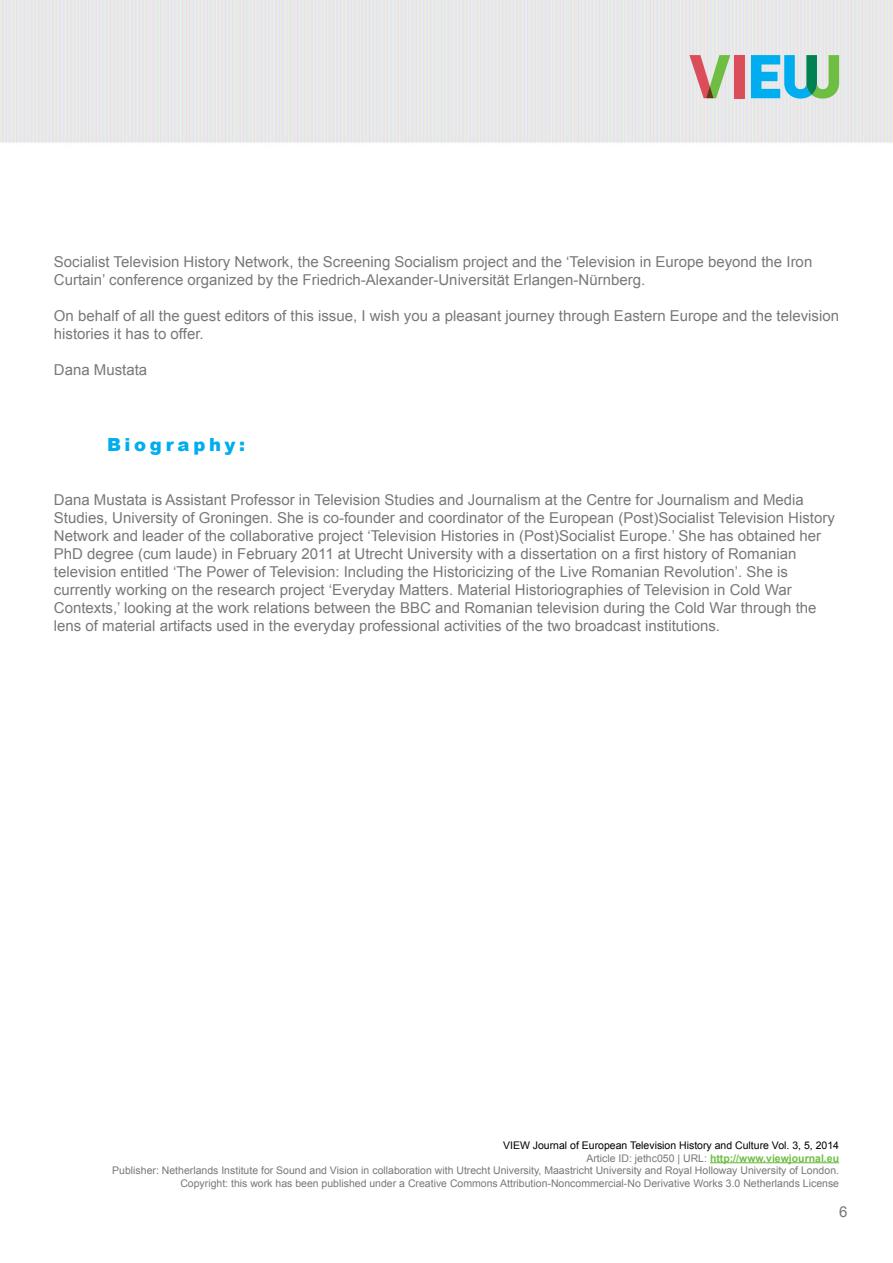
<style>
.page{position:relative;width:893px;height:1263px;background:#fff}
.page>*{position:absolute;margin:0;border:0;box-sizing:border-box;transform-origin:0 0}
.t1{font:900 18px "Arial";letter-spacing:.2em;color:#00adee}
.t2{font:15px/18px "Arial";color:#787878}
.t3{font:10.5px/12.6px "Arial";color:#787878;text-align:right}
.s1{color:#000}
.s2{font-weight:700;color:#6fbe44}
</style>
<div class="page">
<hr style="left:710px;top:1162px;width:129px;height:1px;background:#6fbe44">
<img style="left:0;top:0;width:893px;height:143px">
<div style="left:734px;top:55px;width:11px;height:43px;background:#db4d58"></div>
<svg style="left:751px;top:55px;width:88px;height:44px;background:#65c0c4"></svg>
<svg style="left:689px;top:55px;width:41px;height:43px;background:#c5b69d"></svg>
<p class="t2" style="left:54px;top:253px;width:760px">Socialist Television History Network, the Screening Socialism project and the ‘Television in Europe beyond the Iron<br>Curtain’ conference organized by the Friedrich-Alexander-Universität Erlangen-Nürnberg.</p>
<p class="t2" style="left:54px;top:307px;width:787px">On behalf of all the guest editors of this issue, I wish you a pleasant journey through Eastern Europe and the television histories it has to offer.</p>
<p class="t2" style="left:54px;top:361px;width:95px">Dana Mustata</p>
<p class="t1" style="left:107px;top:431px;width:140px">Biography:</p>
<p class="t2" style="left:54px;top:490px;width:782px">Dana Mustata is Assistant Professor in Television Studies and Journalism at the Centre for Journalism and Media Studies, University of Groningen. She is co-founder and coordinator of the European (Post)Socialist Television History Network and leader of the collaborative project ‘Television Histories in (Post)Socialist Europe.’ She has obtained her PhD degree (cum laude) in February 2011 at Utrecht University with a dissertation on a first history of Romanian television entitled ‘The Power of Television: Including the Historicizing of the Live Romanian Revolution’. She is currently working on the research project ‘Everyday Matters. Material Historiographies of Television in Cold War Contexts,’ looking at the work relations between the BBC and Romanian television during the Cold War through the lens of material artifacts used in the everyday professional activities of the two broadcast institutions.</p>
<p class="t3" style="left:112px;top:1139px;width:728px"><span class="s1">VIEW Journal of European Television History and Culture Vol. 3, 5, 2014<br></span>Article ID: jethc050 | URL: <span class="s2">http://www.viewjournal.eu<br></span>Publisher: Netherlands Institute for Sound and Vision in collaboration with Utrecht University, Maastricht University and Royal Holloway University of London.<br>Copyright: this work has been published under a Creative Commons Attribution-Noncommercial-No Derivative Works 3.0 Netherlands License</p>
<p class="t2" style="left:839px;top:1202px;width:10px">6</p>
</div>
